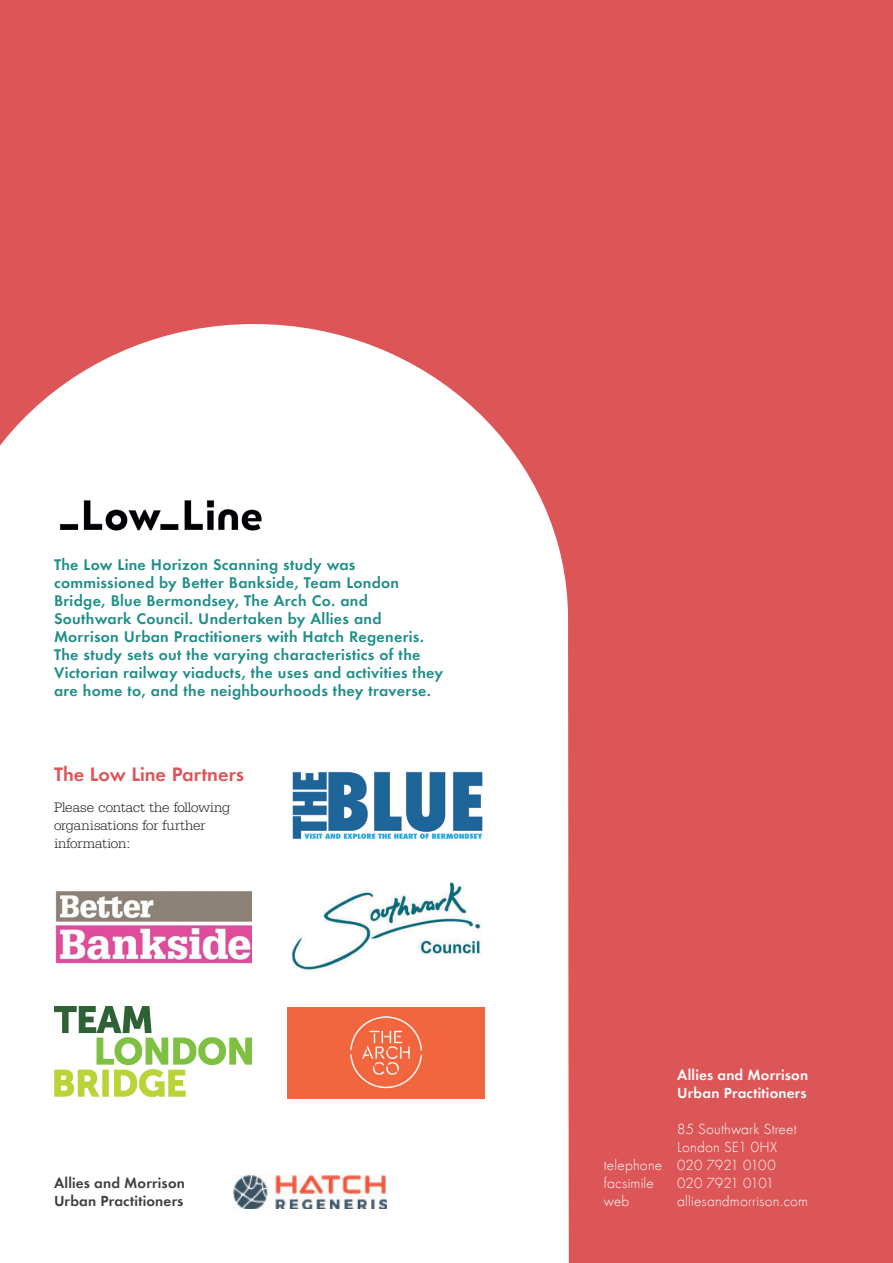
<style>
.page{position:relative;width:893px;height:1263px;background:#dc5557}
.page>*{position:absolute;margin:0;border:0;box-sizing:border-box;transform-origin:0 0}
.t1{font:700 18px "Allies Morrison Futura ND";color:#dc5557}
.t2{font:700 14.25px/18px "Allies Morrison Futura ND";letter-spacing:.02em;color:#1e8e88}
.t3{font:14.25px/18px "Allies Morrison Serifa ND";letter-spacing:-.01em;color:#231f20}
.t4{font:13.5px/18px "Allies Morrison Futura ND";letter-spacing:.01em;color:#fff}
.t5{font:700 13.5px/18px "Allies Morrison Futura ND";letter-spacing:.015em;color:#fff}
.t6{font:700 13.5px/18px "Allies Morrison Futura ND";letter-spacing:.015em;color:#3e3e3f}
</style>
<div class="page">
<svg style="left:0;top:324px;width:569px;height:939px;background:#fcf3f3"></svg>
<img style="left:54px;top:880px;width:197px;height:91px">
<img style="left:54px;top:1007px;width:197px;height:89px">
<img style="left:287px;top:763px;width:198px;height:78px">
<img style="left:287px;top:880px;width:198px;height:91px">
<img style="left:287px;top:1007px;width:198px;height:91px">
<img style="left:234px;top:1175px;width:152px;height:34px">
<img style="left:54px;top:480px;width:223px;height:72px">
<p class="t2" style="left:54px;top:556px;width:391px">The Low Line Horizon Scanning study was commissioned by Better Bankside, Team London Bridge, Blue Bermondsey, The Arch Co. and Southwark Council. Undertaken by Allies and Morrison Urban Practitioners with Hatch Regeneris.<br>The study sets out the varying characteristics of the Victorian railway viaducts, the uses and activities they are home to, and the neighbourhoods they traverse.</p>
<p class="t1" style="left:54px;top:762px;width:192px">The Low Line Partners</p>
<p class="t3" style="left:54px;top:798px;width:178px">Please contact the following organisations for further information:</p>
<p class="t6" style="left:54px;top:1174px;width:132px">Allies and Morrison<br>Urban Practitioners</p>
<p class="t4" style="left:604px;top:1156px;width:60px">telephone facsimile web</p>
<p class="t5" style="left:677px;top:1066px;width:132px">Allies and Morrison<br>Urban Practitioners</p>
<p class="t4" style="left:677px;top:1120px;width:132px">85 Southwark Street<br>London SE1 0HX<br>020 7921 0100<br>020 7921 0101 alliesandmorrison.com</p>
</div>
